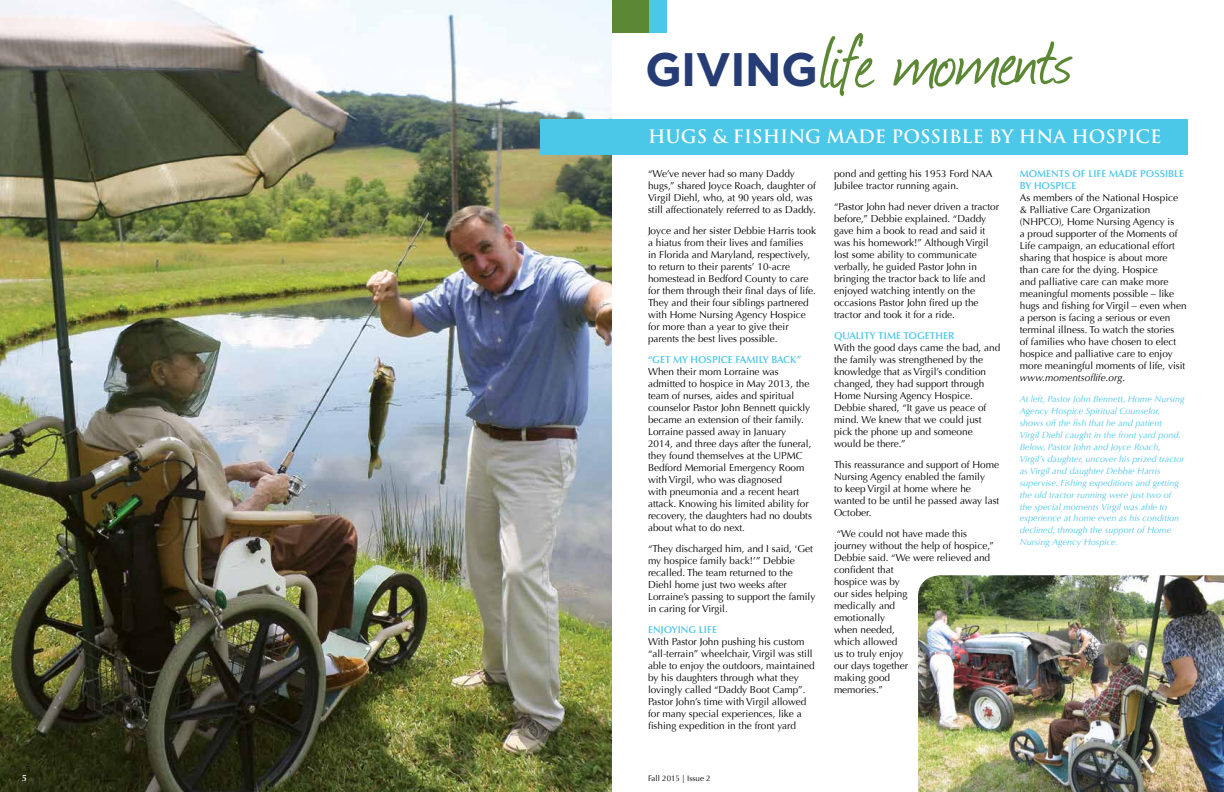
<style>
.page{position:relative;width:1224px;height:792px;background:#fff}
.page>*{position:absolute;margin:0;border:0;box-sizing:border-box;transform-origin:0 0}
.t1{font:84.5px "Journal";color:#5c8835}
.t2{font:700 47px "Gotham";letter-spacing:-.02em;color:#263c75}
.t3{font:700 18px "Trajan Pro";color:#fff}
.t4{font:10px/12px "Optima LT Std";color:#000}
.t5{font:600 10px/12px "Optima LT Std";color:#4bc7e8}
.t6{font:italic 9px/12px "Optima LT Std";color:#4bc7e8}
.t7{font:9px "Optima LT Std";color:#000}
.t8{font:600 9px "Optima LT Std";color:#fff}
.t9{font:8px "Optima LT Std";color:#000}
.s1{font-style:italic}
</style>
<div class="page">
<img style="left:918px;top:575px;width:306px;height:217px">
<img style="left:0;top:0;width:612px;height:792px">
<div style="left:540px;top:119px;width:648px;height:36px;background:#4bc7e8"></div>
<div style="left:612px;top:0;width:37px;height:32px;background:#5c8835"></div>
<div style="left:649px;top:0;width:18px;height:32px;background:#4bc7e8"></div>
<h1 class="t1" style="left:819px;top:5px;width:255px;rotate:-1deg">life moments</h1>
<h2 class="t2" style="left:645px;top:38px;width:174px">GIVING</h2>
<h3 class="t3" style="left:648px;top:125px;width:515px">HUGS &amp; FISHING MADE POSSIBLE BY HNA HOSPICE</h3>
<p class="t7" style="left:26px;top:763px;width:7px">5</p>
<p class="t4" style="left:648px;top:167px;width:169px">“We’ve never had so many Daddy hugs,” shared Joyce Roach, daughter of Virgil Diehl, who, at 90 years old, was still affectionately referred to as Daddy.</p>
<p class="t4" style="left:648px;top:224px;width:169px">Joyce and her sister Debbie Harris took a hiatus from their lives and families<br>in Florida and Maryland, respectively, to return to their parents’ 10-acre homestead in Bedford County to care for them through their final days of life.<br>They and their four siblings partnered with Home Nursing Agency Hospice for more than a year to give their parents the best lives possible.</p>
<p class="t5" style="left:648px;top:353px;width:155px">“GET MY HOSPICE FAMILY BACK”</p>
<p class="t4" style="left:648px;top:365px;width:165px">When their mom Lorraine was admitted to hospice in May 2013, the team of nurses, aides and spiritual counselor Pastor John Bennett quickly became an extension of their family.<br>Lorraine passed away in January 2014, and three days after the funeral, they found themselves at the UPMC Bedford Memorial Emergency Room with Virgil, who was diagnosed<br>with pneumonia and a recent heart attack. Knowing his limited ability for recovery, the daughters had no doubts about what to do next.</p>
<p class="t4" style="left:648px;top:542px;width:169px">“They discharged him, and I said, ‘Get my hospice family back!’” Debbie recalled. The team returned to the Diehl home just two weeks after Lorraine’s passing to support the family in caring for Virgil.</p>
<p class="t5" style="left:648px;top:623px;width:71px">ENJOYING LIFE</p>
<p class="t4" style="left:648px;top:635px;width:168px">With Pastor John pushing his custom “all-terrain” wheelchair, Virgil was still able to enjoy the outdoors, maintained by his daughters through what they lovingly called “Daddy Boot Camp”.<br>Pastor John’s time with Virgil allowed for many special experiences, like a fishing expedition in the front yard</p>
<p class="t8" style="left:22px;top:772px;width:6px">5</p>
<p class="t9" style="left:648px;top:773px;width:64px">Fall 2015 | Issue 2</p>
<p class="t4" style="left:834px;top:167px;width:160px">pond and getting his 1953 Ford NAA<br>Jubilee tractor running again.</p>
<p class="t4" style="left:834px;top:200px;width:167px">“Pastor John had never driven a tractor before,” Debbie explained. “Daddy gave him a book to read and said it was his homework!” Although Virgil lost some ability to communicate verbally, he guided Pastor John in bringing the tractor back to life and enjoyed watching intently on the occasions Pastor John fired up the tractor and took it for a ride.</p>
<p class="t5" style="left:834px;top:329px;width:122px">QUALITY TIME TOGETHER</p>
<p class="t4" style="left:834px;top:341px;width:168px">With the good days came the bad, and the family was strengthened by the knowledge that as Virgil’s condition changed, they had support through<br>Home Nursing Agency Hospice.<br>Debbie shared, “It gave us peace of mind. We knew that we could just pick the phone up and someone would be there.”</p>
<p class="t4" style="left:834px;top:458px;width:167px">This reassurance and support of Home<br>Nursing Agency enabled the family<br>to keep Virgil at home where he wanted to be until he passed away last<br>October.</p>
<p class="t4" style="left:834px;top:527px;width:162px">“We could not have made this journey without the help of hospice,”<br>Debbie said. “We were relieved and confident that<br>hospice was by<br>our sides helping<br>medically and<br>emotionally<br>when needed,<br>which allowed<br>us to truly enjoy<br>our days together<br>making good<br>memories.”</p>
<p class="t5" style="left:1020px;top:167px;width:166px">MOMENTS OF LIFE MADE POSSIBLE<br>BY HOSPICE</p>
<p class="t4" style="left:1020px;top:191px;width:168px">As members of the National Hospice &amp; Palliative Care Organization (NHPCO), Home Nursing Agency is<br>a proud supporter of the Moments of Life campaign, an educational effort sharing that hospice is about more than care for the dying. Hospice<br>and palliative care can make more meaningful moments possible – like hugs and fishing for Virgil – even when a person is facing a serious or even terminal illness. To watch the stories<br>of families who have chosen to elect hospice and palliative care to enjoy more meaningful moments of life, visit <span class="s1">www.momentsoflife.org</span>.</p>
<p class="t6" style="left:1020px;top:393px;width:166px">At left, Pastor John Bennett, Home Nursing Agency Hospice Spiritual Counselor, shows off the fish that he and patient<br>Virgil Diehl caught in the front yard pond.<br>Below, Pastor John and Joyce Roach, Virgil’s daughter, uncover his prized tractor as Virgil and daughter Debbie Harris supervise. Fishing expeditions and getting the old tractor running were just two of the special moments Virgil was able to experience at home even as his condition declined, through the support of Home Nursing Agency Hospice.</p>
</div>
